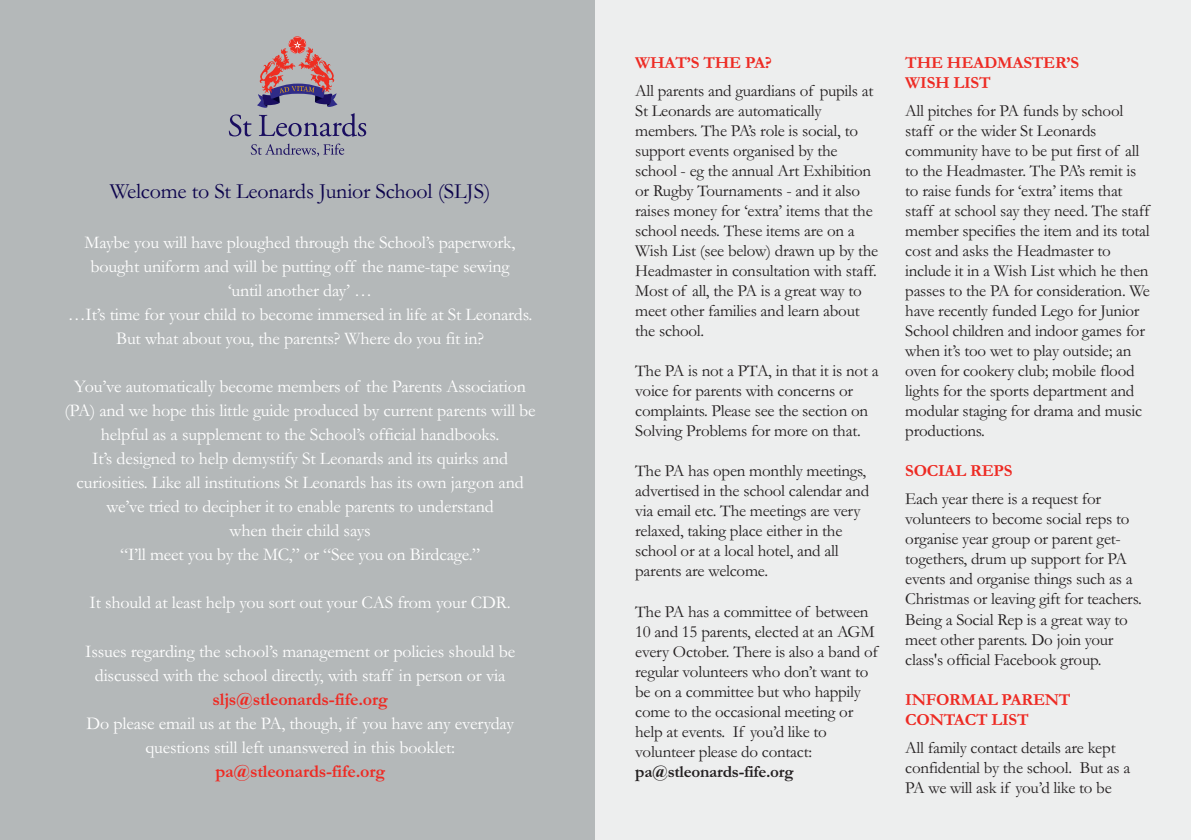
<style>
.page{position:relative;width:1191px;height:840px;background:#fff}
.page>*{position:absolute;margin:0;border:0;box-sizing:border-box;transform-origin:0 0}
.t1{font:22px "Garamond";letter-spacing:-.01em;color:#0c034c}
.t2{font:18px/24px "Garamond";letter-spacing:-.01em;color:#fff;text-align:center}
.t3{font:700 18px "Garamond";letter-spacing:-.01em;color:#ee2a23}
.t4{font:17px/20px "Garamond";letter-spacing:-.015em;color:#231f20}
.t5{font:700 17px/20px "Garamond";letter-spacing:-.015em;color:#ee2a23}
.t6{font:700 17px "Garamond";letter-spacing:-.015em;color:#231f20}
</style>
<div class="page">
<div style="left:0;top:0;width:595px;height:839px;background:#b4b8b9"></div>
<div style="left:595px;top:0;width:596px;height:839px;background:#edeeee"></div>
<svg style="left:229px;top:36px;width:137px;height:101px"></svg>
<svg style="left:251px;top:143px;width:93px;height:13px"></svg>
<p class="t1" style="left:110px;top:177px;width:382px">Welcome to St Leonards Junior School (SLJS)</p>
<p class="t2" style="left:68px;top:230px;width:466px">Maybe you will have ploughed through the School’s paperwork, bought uniform and will be putting off the name-tape sewing<br>‘until another day’ …<br>…It’s time for your child to become immersed in life at St Leonards.<br>But what about you, the parents? Where do you fit in?</p>
<p class="t2" style="left:64px;top:374px;width:473px">You’ve automatically become members of the Parents Association (PA) and we hope this little guide produced by current parents will be helpful as a supplement to the School’s official handbooks.<br>It’s designed to help demystify St Leonards and its quirks and curiosities. Like all institutions St Leonards has its own jargon and we’ve tried to decipher it to enable parents to understand<br>when their child says<br>“I’ll meet you by the MC,” or “See you on Birdcage.”</p>
<p class="t2" style="left:89px;top:590px;width:423px">It should at least help you sort out your CAS from your CDR.</p>
<p class="t2" style="left:85px;top:638px;width:431px">Issues regarding the school’s management or policies should be discussed with the school directly, with staff in person or via</p>
<p class="t3" style="left:213px;top:687px;width:177px">sljs@stleonards-fife.org</p>
<p class="t2" style="left:86px;top:710px;width:429px">Do please email us at the PA, though, if you have any everyday questions still left unanswered in this booklet:</p>
<p class="t3" style="left:215px;top:759px;width:171px">pa@stleonards-fife.org</p>
<p class="t5" style="left:635px;top:52px;width:138px">WHAT’S THE PA?</p>
<p class="t4" style="left:635px;top:80px;width:244px">All parents and guardians of pupils at St Leonards are automatically members. The PA’s role is social, to support events organised by the school - eg the annual Art Exhibition or Rugby Tournaments - and it also raises money for ‘extra’ items that the school needs. These items are on a Wish List (see below) drawn up by the Headmaster in consultation with staff.<br>Most of all, the PA is a great way to meet other families and learn about the school.</p>
<p class="t4" style="left:635px;top:360px;width:245px">The PA is not a PTA, in that it is not a voice for parents with concerns or complaints. Please see the section on Solving Problems for more on that.</p>
<p class="t4" style="left:635px;top:460px;width:235px">The PA has open monthly meetings, advertised in the school calendar and via email etc. The meetings are very relaxed, taking place either in the school or at a local hotel, and all parents are welcome.</p>
<p class="t4" style="left:635px;top:600px;width:244px">The PA has a committee of between 10 and 15 parents, elected at an AGM every October. There is also a band of regular volunteers who don’t want to be on a committee but who happily come to the occasional meeting or help at events. If you’d like to volunteer please do contact:</p>
<p class="t6" style="left:635px;top:760px;width:160px">pa@stleonards-fife.org</p>
<p class="t5" style="left:905px;top:52px;width:175px">THE HEADMASTER’S<br>WISH LIST</p>
<p class="t4" style="left:905px;top:100px;width:246px">All pitches for PA funds by school staff or the wider St Leonards community have to be put first of all to the Headmaster. The PA’s remit is to raise funds for ‘extra’ items that staff at school say they need. The staff member specifies the item and its total cost and asks the Headmaster to include it in a Wish List which he then passes to the PA for consideration. We have recently funded Lego for Junior School children and indoor games for when it’s too wet to play outside; an oven for cookery club; mobile flood lights for the sports department and modular staging for drama and music productions.</p>
<p class="t5" style="left:905px;top:460px;width:109px">SOCIAL REPS</p>
<p class="t4" style="left:905px;top:488px;width:238px">Each year there is a request for volunteers to become social reps to organise year group or parent get&shy;togethers, drum up support for PA events and organise things such as a Christmas or leaving gift for teachers.<br>Being a Social Rep is a great way to meet other parents. Do join your class's official Facebook group.</p>
<p class="t5" style="left:905px;top:688px;width:167px">INFORMAL PARENT<br>CONTACT LIST</p>
<p class="t4" style="left:905px;top:736px;width:226px">All family contact details are kept confidential by the school. But as a<br>PA we will ask if you’d like to be</p>
</div>
